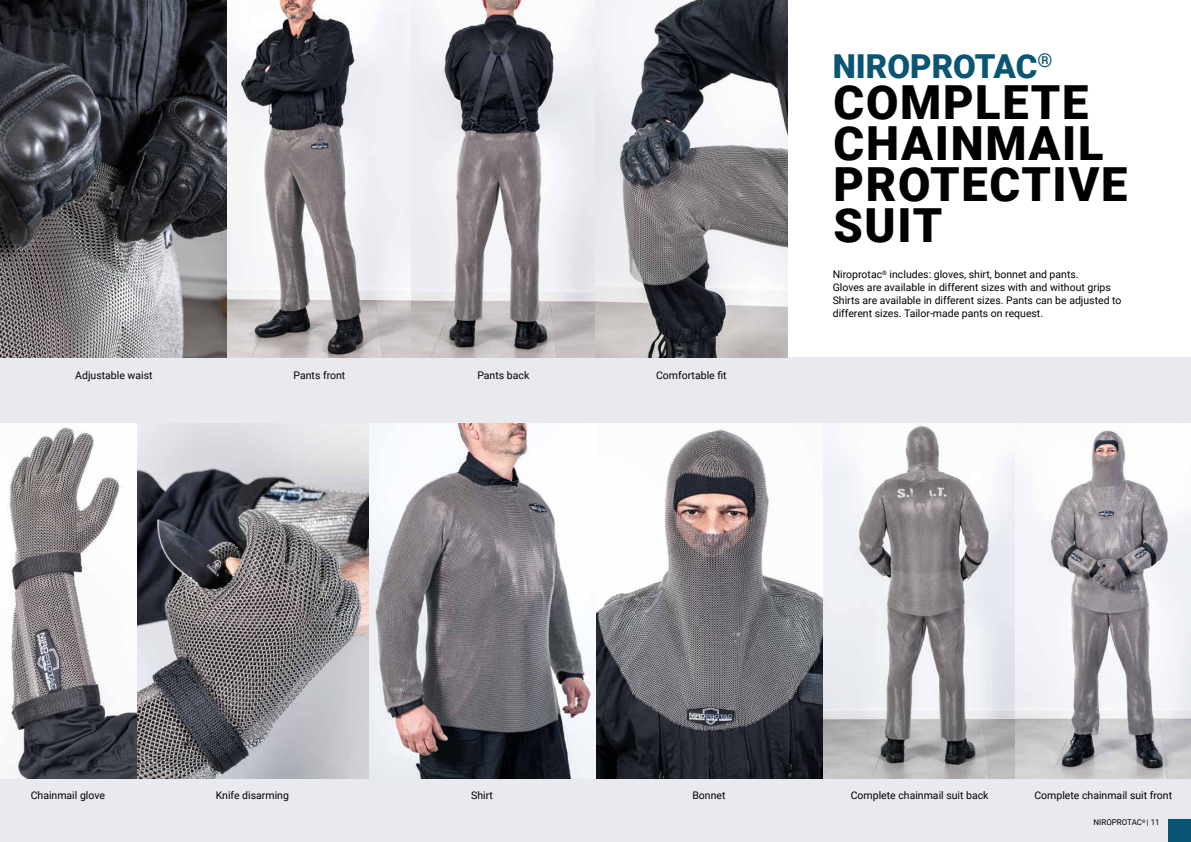
<style>
.page{position:relative;width:1191px;height:842px;background:#fff}
.page>*{position:absolute;margin:0;border:0;box-sizing:border-box;transform-origin:0 0}
.t1{font:900 47px/41px "Roboto";letter-spacing:.035em;color:#000}
.t2{font:900 33px "Roboto";color:#095573}
.t3{font:10.5px/13px "Roboto";color:#000}
.t4{font:8px "Roboto";color:#000}
</style>
<div class="page">
<div style="left:0;top:357px;width:1191px;height:485px;background:#e8eaef"></div>
<img style="left:0;top:0;width:787px;height:357px">
<img style="left:0;top:424px;width:1191px;height:354px">
<div style="left:1168px;top:819px;width:23px;height:23px;background:#095573"></div>
<p class="t3" style="left:75px;top:369px;width:79px">Adjustable waist</p>
<p class="t3" style="left:293px;top:369px;width:53px">Pants front</p>
<p class="t3" style="left:477px;top:369px;width:53px">Pants back</p>
<p class="t3" style="left:656px;top:369px;width:72px">Comfortable fit</p>
<h2 class="t2" style="left:832px;top:43px;width:221px">NIROPROTAC<sup>®</sup></h2>
<h1 class="t1" style="left:833px;top:80px;width:295px">COMPLETE<br>CHAINMAIL<br>PROTECTIVE<br>SUIT</h1>
<p class="t3" style="left:832px;top:267px;width:290px">Niroprotac<sup>®</sup> includes: gloves, shirt, bonnet and pants.<br>Gloves are available in different sizes with and without grips Shirts are available in different sizes. Pants can be adjusted to different sizes. Tailor-made pants on request.</p>
<p class="t3" style="left:31px;top:788px;width:76px">Chainmail glove</p>
<p class="t3" style="left:216px;top:788px;width:75px">Knife disarming</p>
<p class="t3" style="left:471px;top:788px;width:23px">Shirt</p>
<p class="t3" style="left:692px;top:788px;width:35px">Bonnet</p>
<p class="t3" style="left:850px;top:788px;width:139px">Complete chainmail suit back</p>
<p class="t3" style="left:1034px;top:788px;width:139px">Complete chainmail suit front</p>
<p class="t4" style="left:1093px;top:817px;width:68px">NIROPROTAC<sup>®</sup> | 11</p>
</div>
